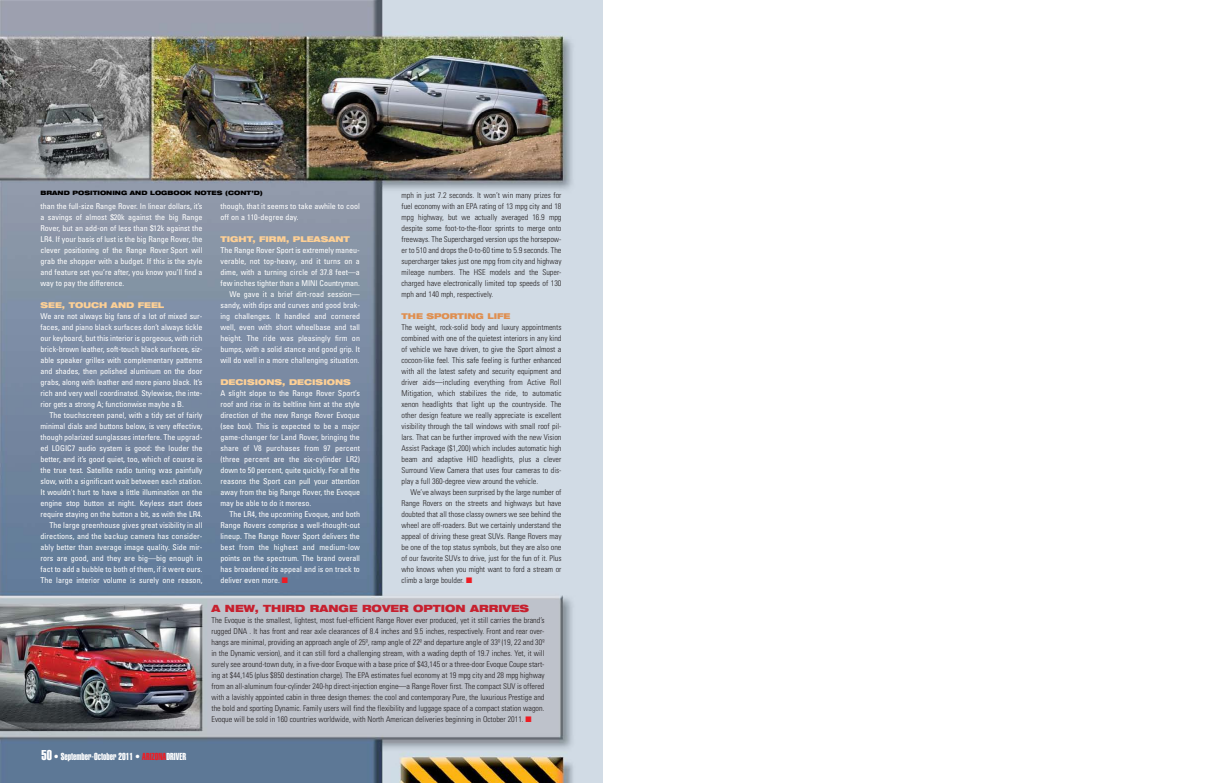
<style>
.page{position:relative;width:1206px;height:783px;background:#fff}
.page>*{position:absolute;margin:0;border:0;box-sizing:border-box;transform-origin:0 0}
.t1{font:10px "Helvetica Extra Compressed";color:#fff}
.t2{font:900 expanded 10px "Helvetica Neue";color:#c7202f}
.t3{font:300 condensed 8px/11px "Univers";color:#231f20;text-align:justify}
.t4{font:condensed 8px/11px "Univers";color:#fff;text-align:justify}
.t5{font:900 expanded 8px "Helvetica Neue";color:#fed095}
.t6{font:900 expanded 8px "Helvetica Neue";color:#df8f50}
.t7{font:900 expanded 6px "Helvetica Neue";color:#010000}
.s1{color:#ed1c24}
.s2{font-size:14px}
</style>
<div class="page">
<img style="left:0;top:0;width:603px;height:783px">
<p class="t7" style="left:40px;top:191px;width:224px">BRAND POSITIONING AND LOGBOOK NOTES (CONT’D)</p>
<p class="t3" style="left:401px;top:190px;width:162px">mph in just 7.2 seconds. It won’t win many prizes for fuel economy with an EPA rating of 13 mpg city and 18 mpg highway, but we actually averaged 16.9 mpg despite some foot-to-the-floor sprints to merge onto freeways. The Supercharged version ups the horsepow&shy;er to 510 and drops the 0-to-60 time to 5.9 seconds. The supercharger takes just one mpg from city and highway mileage numbers. The HSE models and the Super - charged have electronically limited top speeds of 130 mph and 140 mph, respectively.</p>
<p class="t6" style="left:401px;top:313px;width:110px">THE SPORTING LIFE</p>
<p class="t3" style="left:401px;top:322px;width:162px">The weight, rock-solid body and luxury appointments combined with one of the quietest interiors in any kind of vehicle we have driven, to give the Sport almost a cocoon-like feel. This safe feeling is further enhanced with all the latest safety and security equipment and driver aids—including everything from Active Roll Mitigation, which stabilizes the ride, to automatic xenon headlights that light up the countryside. The other design feature we really appreciate is excellent visibility through the tall windows with small roof pil&shy;lars. That can be further improved with the new Vision Assist Package ($1,200) which includes automatic high beam and adaptive HID headlights, plus a clever Surround View Camera that uses four cameras to dis&shy;play a full 360-degree view around the vehicle.</p>
<p class="t3" style="left:401px;top:487px;width:162px;text-indent:9px">We’ve always been surprised by the large number of Range Rovers on the streets and highways but have doubted that all those classy owners we see behind the wheel are off-roaders. But we certainly understand the appeal of driving these great SUVs. Range Rovers may be one of the top status symbols, but they are also one of our favorite SUVs to drive, just for the fun of it. Plus who knows when you might want to ford a stream or climb a large boulder. <span class="s1">■</span></p>
<p class="t4" style="left:40px;top:201px;width:163px">than the full-size Range Rover. In linear dollars, it’s a savings of almost $20k against the big Range Rover, but an add-on of less than $12k against the LR4. If your basis of lust is the big Range Rover, the clever positioning of the Range Rover Sport will grab the shopper with a budget. If this is the style and feature set you’re after, you know you’ll find a way to pay the difference.</p>
<p class="t5" style="left:40px;top:302px;width:125px">SEE, TOUCH AND FEEL</p>
<p class="t4" style="left:40px;top:311px;width:164px">We are not always big fans of a lot of mixed sur&shy;faces, and piano black surfaces don’t always tickle our keyboard, but this interior is gorgeous, with rich brick-brown leather, soft-touch black surfaces, siz&shy;able speaker grilles with complementary patterns and shades, then polished aluminum on the door grabs, along with leather and more piano black. It’s rich and very well coordinated. Stylewise, the inte&shy;rior gets a strong A; functionwise maybe a B.</p>
<p class="t4" style="left:40px;top:410px;width:164px;text-align:right">The touchscreen panel, with a tidy set of fairly minimal dials and buttons below, is very effective, though polarized sunglasses interfere. The upgrad&shy;ed LOGIC7 audio system is good: the louder the better, and it’s good quiet, too, which of course is the true test. Satellite radio tuning was painfully slow, with a significant wait between each station.<br>It wouldn't hurt to have a little illumination on the engine stop button at night. Keyless start does require staying on the button a bit, as with the LR4.<br>The large greenhouse gives great visibility in all directions, and the backup camera has consider&shy;ably better than average image quality. Side mir&shy;rors are good, and they are big—big enough in fact to add a bubble to both of them, if it were ours.<br>The large interior volume is surely one reason,</p>
<p class="t4" style="left:220px;top:201px;width:141px">though, that it seems to take awhile to cool off on a 110-degree day.</p>
<p class="t5" style="left:220px;top:236px;width:131px">TIGHT, FIRM, PLEASANT</p>
<p class="t4" style="left:220px;top:245px;width:141px;text-align:right">The Range Rover Sport is extremely maneu&shy;verable, not top-heavy, and it turns on a dime, with a turning circle of 37.8 feet—a few inches tighter than a MINI Countryman.<br>We gave it a brief dirt-road session— sandy, with dips and curves and good brak&shy;ing challenges. It handled and cornered well, even with short wheelbase and tall height. The ride was pleasingly firm on bumps, with a solid stance and good grip. It will do well in a more challenging situation.</p>
<p class="t5" style="left:220px;top:379px;width:132px">DECISIONS, DECISIONS</p>
<p class="t4" style="left:220px;top:388px;width:141px">A slight slope to the Range Rover Sport’s roof and rise in its beltline hint at the style direction of the new Range Rover Evoque (see box). This is expected to be a major game-changer for Land Rover, bringing the share of V8 purchases from 97 percent (three percent are the six-cylinder LR2) down to 50 percent, quite quickly. For all the reasons the Sport can pull your attention away from the big Range Rover, the Evoque may be able to do it moreso.</p>
<p class="t4" style="left:220px;top:509px;width:141px;text-indent:9px">The LR4, the upcoming Evoque, and both Range Rovers comprise a well-thought-out lineup. The Range Rover Sport delivers the best from the highest and medium-low points on the spectrum. The brand overall has broadened its appeal and is on track to deliver even more. <span class="s1">■</span></p>
<p class="t2" style="left:212px;top:605px;width:319px">A NEW, THIRD RANGE ROVER OPTION ARRIVES</p>
<p class="t3" style="left:212px;top:616px;width:335px">The Evoque is the smallest, lightest, most fuel-efficient Range Rover ever produced, yet it still carries the brand’s rugged DNA . It has front and rear axle clearances of 8.4 inches and 9.5 inches, respectively. Front and rear over&shy;hangs are minimal, providing an approach angle of 25º, ramp angle of 22º and departure angle of 33º (19, 22 and 30º in the Dynamic version), and it can still ford a challenging stream, with a wading depth of 19.7 inches. Yet, it will surely see around-town duty, in a five-door Evoque with a base price of $43,145 or a three-door Evoque Coupe start&shy;ing at $44,145 (plus $850 destination charge). The EPA estimates fuel economy at 19 mpg city and 28 mpg highway from an all-aluminum four-cylinder 240-hp direct-injection engine—a Range Rover first. The compact SUV is offered with a lavishly appointed cabin in three design themes: the cool and contemporary Pure, the luxurious Prestige and the bold and sporting Dynamic. Family users will find the flexibility and luggage space of a compact station wagon.<br>Evoque will be sold in 160 countries worldwide, with North American deliveries beginning in October 2011. <span class="s1">■</span></p>
<p class="t1" style="left:42px;top:753px;width:146px"><span class="s2">50</span> • September-October 2011 • <span class="s1">ARIZONA</span>DRIVER</p>
</div>
